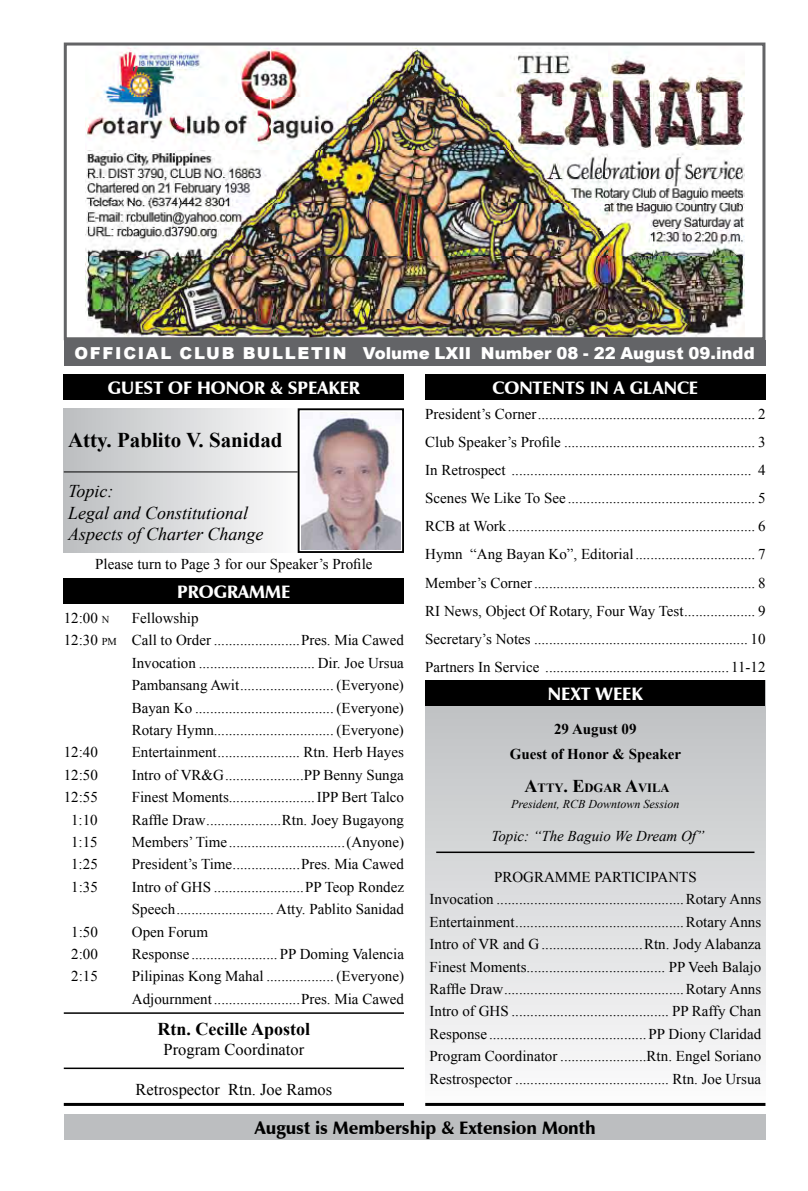
<style>
.page{position:relative;width:808px;height:1191px;background:#fff}
.page>*{position:absolute;margin:0;border:0;box-sizing:border-box;transform-origin:0 0}
.t1{font:700 21px "Times New Roman";color:#000}
.t2{font:900 18px "Zapf Humanist 601 BT";color:#fff}
.t3{font:italic 18px/21.6px "Times New Roman";color:#000}
.t4{font:900 18px "Zapf Humanist 601 BT";color:#000}
.t5{font:700 18px "Times New Roman";color:#000}
.t6{font:900 16.5px "Arial";color:#fff}
.t7{font:16.5px "Times New Roman";color:#000}
.t8{font:15px/22.4px "Times New Roman";color:#000}
.t9{font:700 15px/25.3px "Times New Roman";color:#000;text-align:center}
.t10{font:italic 15px "Times New Roman";color:#000}
.t11{font:700 12.6px "Times New Roman";color:#000}
.t12{font:italic 12px "Times New Roman";color:#000}
.s1{font-size:10.5px}
.s2{font-size:18px}
</style>
<div class="page">
<img style="left:85px;top:47px;width:659px;height:289px">
<div style="left:64px;top:43px;width:701px;height:297px;border:3px solid #636466"></div>
<div style="left:64px;top:1114px;width:701px;height:26px;background:#bcbec0"></div>
<div style="left:64px;top:340px;width:701px;height:26px;background:#636467"></div>
<div style="left:425px;top:680px;width:340px;height:426px;background:linear-gradient(to bottom,#bbbec0,#fbfbfb)"></div>
<div style="left:426px;top:680px;width:339px;height:26px;background:#000"></div>
<hr style="left:436px;top:851px;width:318px;height:2px;background:#000">
<hr style="left:64px;top:1103px;width:340px;height:3px;background:#000">
<hr style="left:425px;top:1103px;width:340px;height:3px;background:#000">
<div style="left:64px;top:374px;width:340px;height:26px;background:#000"></div>
<div style="left:425px;top:374px;width:340px;height:26px;background:#000"></div>
<div style="left:64px;top:578px;width:340px;height:26px;background:#000"></div>
<hr style="left:64px;top:1012px;width:340px;height:1px;background:#000">
<hr style="left:64px;top:1067px;width:340px;height:2px;background:#000">
<div style="left:64px;top:408px;width:234px;height:145px;background:linear-gradient(to right,#bbbdbf,#faf9fa)"></div>
<hr style="left:64px;top:471px;width:234px;height:1px;background:#000">
<svg style="left:297px;top:408px;width:107px;height:145px"></svg>
<p class="t6" style="left:75px;top:341px;width:682px">OFFICIAL CLUB BULLETIN Volume LXII Number 08 - 22 August 09.indd</p>
<p class="t2" style="left:108px;top:376px;width:254px">GUEST OF HONOR &amp; SPEAKER</p>
<p class="t2" style="left:492px;top:376px;width:205px">CONTENTS IN A G LANCE</p>
<h1 class="t1" style="left:68px;top:425px;width:216px">Atty. Pablito V. Sanidad</h1>
<p class="t3" style="left:68px;top:480px;width:197px">Topic:<br>Legal and Constitutional<br>Aspects of Charter Change</p>
<p class="t8" style="left:95px;top:552px;width:279px">Please turn to Page 3 for our Speaker’s Profile</p>
<p class="t2" style="left:177px;top:581px;width:75px">PROG RAMME</p>
<p class="t8" style="left:64px;top:606px;width:47px">12:00 <span class="s1">n</span></p>
<p class="t8" style="left:132px;top:606px;width:68px">Fellowship</p>
<p class="t8" style="left:64px;top:629px;width:342px">12:30 <span class="s1">pm</span> Call to Order .......................Pres. Mia Cawed</p>
<p class="t8" style="left:132px;top:651px;width:274px">Invocation ............................... Dir. Joe Ursua</p>
<p class="t8" style="left:132px;top:673px;width:274px">Pambansang Awit......................... (Everyone)</p>
<p class="t8" style="left:132px;top:696px;width:274px">Bayan Ko ..................................... (Everyone)</p>
<p class="t8" style="left:132px;top:718px;width:274px">Rotary Hymn................................ (Everyone)</p>
<p class="t8" style="left:64px;top:741px;width:36px">12:40</p>
<p class="t8" style="left:132px;top:741px;width:274px">Entertainment...................... Rtn. Herb Hayes</p>
<p class="t8" style="left:64px;top:763px;width:36px">12:50</p>
<p class="t8" style="left:132px;top:763px;width:274px">Intro of VR&amp;G.....................PP Benny Sunga</p>
<p class="t8" style="left:64px;top:785px;width:36px">12:55</p>
<p class="t8" style="left:132px;top:785px;width:274px">Finest Moments.......................IPP Bert Talco</p>
<p class="t8" style="left:71px;top:808px;width:28px">1:10</p>
<p class="t8" style="left:132px;top:808px;width:274px">Raffle Draw....................Rtn. Joey Bugayong</p>
<p class="t8" style="left:71px;top:830px;width:28px">1:15</p>
<p class="t8" style="left:132px;top:830px;width:274px">Members’ Time ...............................(Anyone)</p>
<p class="t8" style="left:71px;top:853px;width:28px">1:25</p>
<p class="t8" style="left:132px;top:853px;width:274px">President’s Time..................Pres. Mia Cawed</p>
<p class="t8" style="left:71px;top:875px;width:28px">1:35</p>
<p class="t8" style="left:132px;top:875px;width:274px">Intro of GHS ........................PP Teop Rondez<br>Speech.......................... Atty. Pablito Sanidad</p>
<p class="t8" style="left:71px;top:920px;width:28px">1:50</p>
<p class="t8" style="left:132px;top:920px;width:78px">Open Forum</p>
<p class="t8" style="left:71px;top:942px;width:28px">2:00</p>
<p class="t8" style="left:132px;top:942px;width:274px">Response ....................... PP Doming Valencia</p>
<p class="t8" style="left:71px;top:965px;width:28px">2:15</p>
<p class="t8" style="left:132px;top:965px;width:274px">Pilipinas Kong Mahal .................. (Everyone)<br>Adjournment.......................Pres. Mia Cawed</p>
<p class="t5" style="left:158px;top:1017px;width:154px">Rtn. Cecille Apostol</p>
<p class="t7" style="left:164px;top:1038px;width:142px">Program Coordinator</p>
<p class="t7" style="left:136px;top:1078px;width:198px">Retrospector Rtn. Joe Ramos</p>
<p class="t8" style="left:425px;top:399px;width:342px;line-height:28.2px;text-align:justify">President’s Corner.......................................................... 2<br>Club Speaker’s Profile ................................................... 3<br>In Retrospect ................................................................ 4<br>Scenes We Like To See .................................................. 5<br>RCB at Work.................................................................. 6<br>Hymn “Ang Bayan Ko”, Editorial................................ 7<br>Member’s Corner........................................................... 8<br>RI News, Object Of Rotary, Four Way Test................... 9<br>Secretary’s Notes ......................................................... 10<br>Partners In Service ................................................. 11-12</p>
<p class="t2" style="left:548px;top:683px;width:97px">NEXT WEE K</p>
<p class="t9" style="left:510px;top:715px;width:173px">29 August 09<br>Guest of Honor &amp; Speaker</p>
<p class="t11" style="left:525px;top:778px;width:146px"><span class="s2">A</span>TTY<span class="s2">. E</span>DGAR <span class="s2">A</span>VILA</p>
<p class="t12" style="left:511px;top:795px;width:170px">President, RCB Downtown Session</p>
<p class="t10" style="left:491px;top:825px;width:214px">Topic: “The Baguio We Dream Of”</p>
<p class="t8" style="left:429px;top:865px;width:333px;text-align:center">PROGRAMME PARTICIPANTS<br>Invocation ..................................................Rotary Anns Entertainment.............................................Rotary Anns Intro of VR and G ...........................Rtn. Jody Alabanza Finest Moments..................................... PP Veeh Balajo Raffle Draw................................................Rotary Anns Intro of GHS .......................................... PP Raffy Chan Response ..........................................PP Diony Claridad Program Coordinator .......................Rtn. Engel Soriano Restrospector ......................................... Rtn. Joe Ursua</p>
<p class="t4" style="left:255px;top:1116px;width:342px">AUGUST IS MEMBERSHIP &amp; EXTENSION MONTH</p>
</div>
